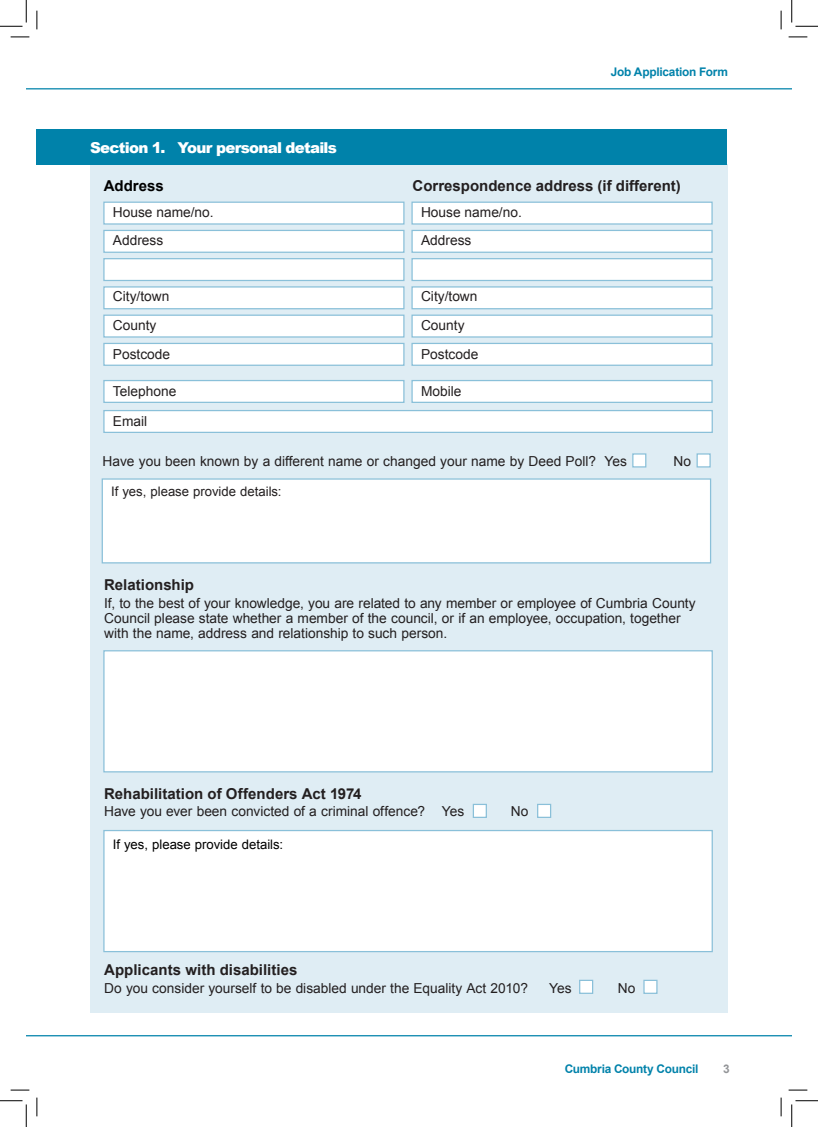
<style>
.page{position:relative;width:818px;height:1127px;background:#fff}
.page>*{position:absolute;margin:0;border:0;box-sizing:border-box;transform-origin:0 0}
.t1{font:700 15px "Arial";color:#231f20}
.t2{font:900 15px "Arial";letter-spacing:-.045em;color:#fff}
.t3{font:700 15px "Arial";color:#000}
.t4{font:13.75px/28.5px "Arial";color:#231f20}
.t5{font:13.12px "Arial";color:#000}
.t6{font:13.12px "Arial";color:#231f20}
.t7{font:700 11.88px "Arial";letter-spacing:-.02em;color:#0082aa}
.t8{font:700 11.88px "Arial";color:#939598}
</style>
<div class="page">
<hr style="left:26px;top:88px;width:766px;height:1px;background:#0082aa">
<hr style="left:26px;top:1034px;width:766px;height:2px;background:#0082aa">
<div style="left:90px;top:164px;width:637px;height:848px;background:#dfedf4"></div>
<div style="left:103px;top:410px;width:610px;height:23px;background:#fff;border:1px solid #8ac0d9"></div>
<div style="left:103px;top:230px;width:301px;height:23px;background:#fff;border:1px solid #8ac0d9"></div>
<div style="left:103px;top:258px;width:301px;height:23px;background:#fff;border:1px solid #8ac0d9"></div>
<div style="left:103px;top:286px;width:301px;height:23px;background:#fff;border:1px solid #8ac0d9"></div>
<div style="left:103px;top:314px;width:301px;height:23px;background:#fff;border:1px solid #8ac0d9"></div>
<div style="left:103px;top:343px;width:301px;height:23px;background:#fff;border:1px solid #8ac0d9"></div>
<div style="left:103px;top:201px;width:301px;height:23px;background:#fff;border:1px solid #8ac0d9"></div>
<div style="left:103px;top:380px;width:301px;height:23px;background:#fff;border:1px solid #8ac0d9"></div>
<div style="left:411px;top:230px;width:302px;height:23px;background:#fff;border:1px solid #8ac0d9"></div>
<div style="left:411px;top:258px;width:302px;height:23px;background:#fff;border:1px solid #8ac0d9"></div>
<div style="left:411px;top:286px;width:302px;height:23px;background:#fff;border:1px solid #8ac0d9"></div>
<div style="left:411px;top:314px;width:302px;height:23px;background:#fff;border:1px solid #8ac0d9"></div>
<div style="left:411px;top:343px;width:302px;height:23px;background:#fff;border:1px solid #8ac0d9"></div>
<div style="left:411px;top:201px;width:302px;height:23px;background:#fff;border:1px solid #8ac0d9"></div>
<div style="left:411px;top:380px;width:302px;height:23px;background:#fff;border:1px solid #8ac0d9"></div>
<div style="left:103px;top:650px;width:610px;height:122px;background:#fff;border:1px solid #8ac0d9"></div>
<div style="left:103px;top:829px;width:610px;height:122px;background:#fff;border:1px solid #8ac0d9"></div>
<div style="left:579px;top:979px;width:14px;height:14px;background:#fff;border:1px solid #8ac0d9"></div>
<div style="left:643px;top:979px;width:14px;height:14px;background:#fff;border:1px solid #8ac0d9"></div>
<div style="left:102px;top:478px;width:609px;height:85px;background:#fff;border:1px solid #8ac0d9"></div>
<div style="left:473px;top:803px;width:14px;height:14px;background:#fff;border:1px solid #8ac0d9"></div>
<div style="left:537px;top:803px;width:14px;height:14px;background:#fff;border:1px solid #8ac0d9"></div>
<div style="left:632px;top:453px;width:14px;height:14px;background:#fff;border:1px solid #8ac0d9"></div>
<div style="left:696px;top:453px;width:15px;height:14px;background:#fff;border:1px solid #8ac0d9"></div>
<div style="left:37px;top:129px;width:690px;height:35px;background:#0082aa"></div>
<svg style="left:11px;top:36px;width:18px;height:2px"></svg>
<svg style="left:788px;top:36px;width:19px;height:2px"></svg>
<svg style="left:11px;top:1089px;width:18px;height:1px"></svg>
<svg style="left:788px;top:1089px;width:19px;height:1px"></svg>
<svg style="left:36px;top:11px;width:2px;height:18px"></svg>
<svg style="left:36px;top:1097px;width:2px;height:18px"></svg>
<svg style="left:780px;top:11px;width:2px;height:18px"></svg>
<svg style="left:780px;top:1097px;width:2px;height:18px"></svg>
<svg style="left:0;top:0;width:27px;height:27px"></svg>
<svg style="left:0;top:1100px;width:27px;height:26px"></svg>
<svg style="left:791px;top:0;width:27px;height:27px"></svg>
<svg style="left:791px;top:1100px;width:27px;height:26px"></svg>
<p class="t2" style="left:90px;top:136px;width:249px">Section 1. Your personal details</p>
<p class="t7" style="left:611px;top:64px;width:119px">Job Application Form</p>
<p class="t3" style="left:104px;top:175px;width:62px">Address</p>
<p class="t1" style="left:412px;top:175px;width:270px">Correspondence address (if different)</p>
<p class="t4" style="left:113px;top:199px;width:102px;line-height:28px">House name/no.<br>Address</p>
<p class="t4" style="left:113px;top:282px;width:59px">City/town<br>County<br>Postcode</p>
<p class="t4" style="left:113px;top:376px;width:65px;line-height:30px">Telephone<br>Email</p>
<p class="t4" style="left:421px;top:199px;width:102px;line-height:28px">House name/no.<br>Address</p>
<p class="t4" style="left:421px;top:282px;width:59px">City/town<br>County<br>Postcode</p>
<p class="t4" style="left:421px;top:377px;width:42px">Mobile</p>
<p class="t4" style="left:103px;top:447px;width:526px">Have you been known by a different name or changed your name by Deed Poll? Yes</p>
<p class="t4" style="left:673px;top:447px;width:19px">No</p>
<p class="t6" style="left:111px;top:483px;width:172px">If yes, please provide details:</p>
<p class="t1" style="left:104px;top:574px;width:91px">Relationship</p>
<p class="t4" style="left:104px;top:595px;width:593px;line-height:15px">If, to the best of your knowledge, you are related to any member or employee of Cumbria County<br>Council please state whether a member of the council, or if an employee, occupation, together with the name, address and relationship to such person.</p>
<p class="t1" style="left:104px;top:783px;width:259px">Rehabilitation of Offenders Act 1974</p>
<p class="t4" style="left:104px;top:797px;width:362px">Have you ever been convicted of a criminal offence? Yes</p>
<p class="t4" style="left:511px;top:797px;width:19px">No</p>
<p class="t5" style="left:113px;top:835px;width:172px">If yes, please provide details:</p>
<p class="t1" style="left:104px;top:959px;width:195px">Applicants with disabilities</p>
<p class="t4" style="left:104px;top:973px;width:425px">Do you consider yourself to be disabled under the Equality Act 2010?</p>
<p class="t4" style="left:549px;top:973px;width:24px">Yes</p>
<p class="t4" style="left:618px;top:973px;width:19px">No</p>
<p class="t7" style="left:565px;top:1060px;width:135px">Cumbria County Council</p>
<p class="t8" style="left:723px;top:1060px;width:8px">3</p>
</div>
